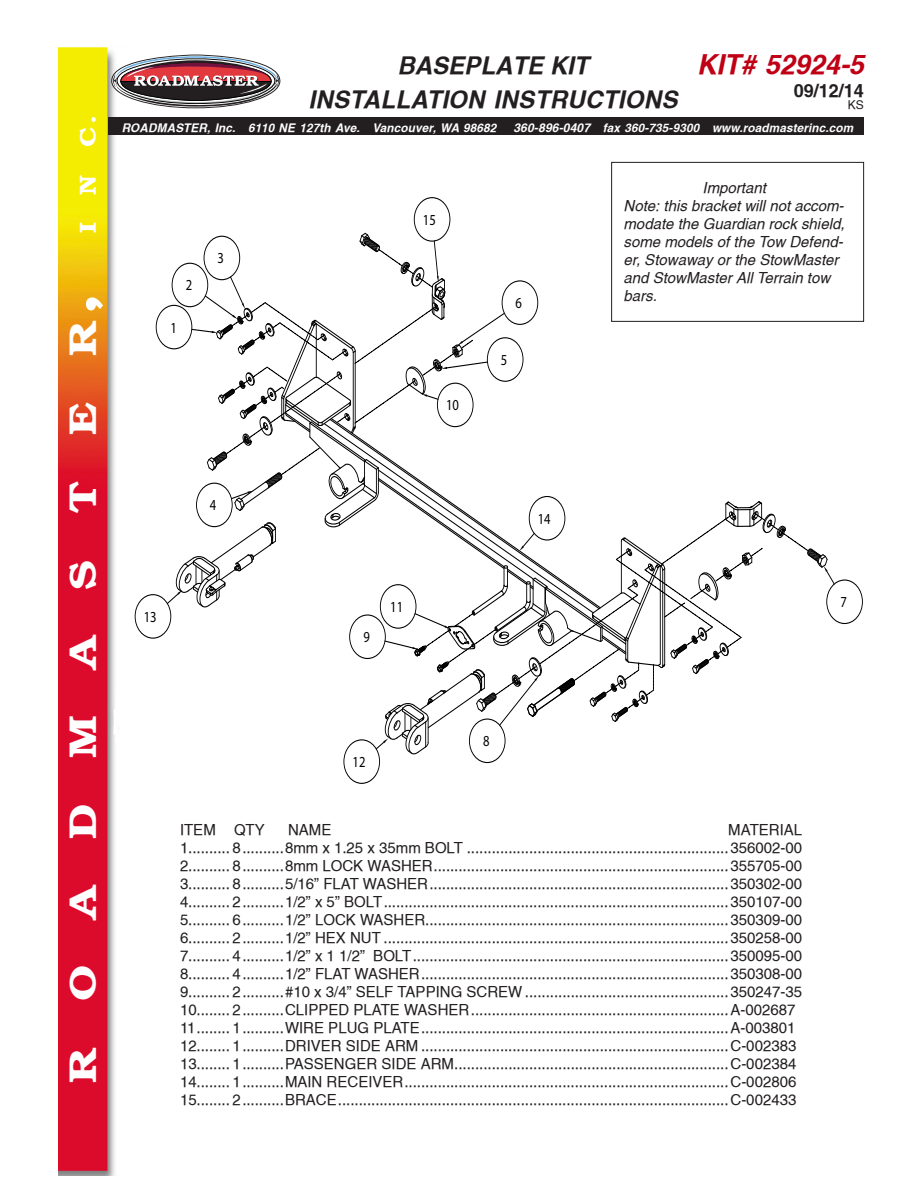
<style>
.page{position:relative;width:918px;height:1188px;background:#fff}
.page>*{position:absolute;margin:0;border:0;box-sizing:border-box;transform-origin:0 0}
.Helv_10pt{font:700 37.5px "Brooklyn";color:#fff;scale:1.2 1}
.t1{font:italic 700 27px "Switzerland";color:#bf0015}
.t2{font:italic 700 24px/34.3px "Switzerland";letter-spacing:.015em;color:#231f20;text-align:center}
.Helv_10pt-2{font:700 22.5px "Brooklyn";color:#fff;scale:1.2 1}
.t3{font:700 18px "Switzerland";color:#231f20}
.t4{font:15.3px "Myriad Pro";color:#000;scale:.82 1}
.t5{font:15px "Switzerland";color:#231f20}
.t6{font:italic 15px/18px "Switzerland";color:#231f20}
.t7{font:12px "Switzerland";color:#231f20}
.t8{font:italic 700 11.7px "Switzerland";letter-spacing:.015em;color:#fff}
.s1{font-size:12px}
.s2{font-size:60px}
</style>
<div class="page">
<img style="left:58px;top:47px;width:76px;height:1129px">
<div style="left:108px;top:118px;width:756px;height:17px;background:#231f20"></div>
<svg style="left:111px;top:55px;width:170px;height:61px"></svg>
<div style="left:611px;top:162px;width:253px;height:160px;border:1px solid #231f20"></div>
<div style="left:156px;top:305px;width:36px;height:44px;border:1px solid #000;border-radius:50%"></div>
<div style="left:826px;top:580px;width:37px;height:44px;border:1px solid #000;border-radius:50%"></div>
<div style="left:469px;top:719px;width:36px;height:44px;border:1px solid #000;border-radius:50%"></div>
<div style="left:344px;top:740px;width:36px;height:44px;border:1px solid #000;border-radius:50%"></div>
<div style="left:135px;top:594px;width:36px;height:44px;border:1px solid #000;border-radius:50%"></div>
<div style="left:414px;top:197px;width:36px;height:44px;border:1px solid #000;border-radius:50%"></div>
<svg style="left:166px;top:232px;width:669px;height:524px"></svg>
<p class="t2" style="left:308px;top:48px;width:370px">BASEPLATE KIT<br>INSTALLATION INSTRUCTIONS</p>
<h2 class="t1" style="left:697px;top:49px;width:169px">KIT# 52924-5</h2>
<p class="t3" style="left:794px;top:79px;width:72px">09/12/14</p>
<p class="t7" style="left:848px;top:97px;width:18px">KS</p>
<p class="Helv_10pt-2" style="left:74px;top:233px;width:101px;rotate:-90deg">I N C.</p>
<p class="t8" style="left:122px;top:121px;width:376px">ROADMASTER, Inc. 6110 NE 127th Ave. Vancouver, WA 98682</p>
<p class="t8" style="left:513px;top:121px;width:341px"><span class="s1">360-896-0407</span> fax 360-735-9300 www.roadmasterinc.com</p>
<p class="t6" style="left:703px;top:179px;width:65px">Important</p>
<p class="t6" style="left:624px;top:197px;width:223px">Note: this bracket will not accom&shy;modate the Guardian rock shield, some models of the Tow Defend&shy;er, Stowaway or the StowMaster and StowMaster All Terrain tow bars.</p>
<p class="t4" style="left:423px;top:210px;width:17px">15</p>
<p class="t4" style="left:218px;top:249px;width:9px">3</p>
<p class="t4" style="left:186px;top:276px;width:9px">2</p>
<p class="Helv_10pt" style="left:60px;top:1083px;width:661px;rotate:-90deg">R O A D M A S T E R<span class="s2">,</span></p>
<p class="t4" style="left:515px;top:294px;width:9px">6</p>
<p class="t4" style="left:170px;top:318px;width:9px">1</p>
<p class="t4" style="left:501px;top:350px;width:9px">5</p>
<p class="t4" style="left:446px;top:396px;width:17px">10</p>
<p class="t4" style="left:210px;top:496px;width:9px">4</p>
<p class="t4" style="left:538px;top:509px;width:17px">14</p>
<p class="t4" style="left:840px;top:593px;width:9px">7</p>
<p class="t4" style="left:390px;top:597px;width:17px">11</p>
<p class="t4" style="left:144px;top:607px;width:17px">13</p>
<p class="t4" style="left:363px;top:628px;width:9px">9</p>
<p class="t4" style="left:483px;top:732px;width:9px">8</p>
<p class="t4" style="left:353px;top:752px;width:17px">12</p>
<p class="t5" style="left:180px;top:821px;width:86px">ITEM QTY</p>
<p class="t5" style="left:288px;top:821px;width:45px">NAME</p>
<p class="t5" style="left:728px;top:821px;width:75px">MATERIAL</p>
<p class="t5" style="left:180px;top:839px;width:624px">1.......... 8..........8mm x 1.25 x 35mm BOLT ...............................................................356002-00</p>
<p class="t5" style="left:180px;top:857px;width:624px">2.......... 8..........8mm LOCK WASHER.......................................................................355705-00</p>
<p class="t5" style="left:180px;top:875px;width:624px">3.......... 8..........5/16” FLAT WASHER........................................................................350302-00</p>
<p class="t5" style="left:180px;top:893px;width:624px">4.......... 2..........1/2” x 5” BOLT...................................................................................350107-00</p>
<p class="t5" style="left:180px;top:911px;width:624px">5.......... 6..........1/2” LOCK WASHER.........................................................................350309-00</p>
<p class="t5" style="left:180px;top:929px;width:624px">6.......... 2..........1/2” HEX NUT ...................................................................................350258-00</p>
<p class="t5" style="left:180px;top:947px;width:624px">7.......... 4..........1/2” x 1 1/2” BOLT............................................................................350095-00</p>
<p class="t5" style="left:180px;top:965px;width:624px">8.......... 4..........1/2” FLAT WASHER..........................................................................350308-00</p>
<p class="t5" style="left:180px;top:983px;width:624px">9.......... 2..........#10 x 3/4” SELF TAPPING SCREW .................................................350247-35</p>
<p class="t5" style="left:180px;top:1001px;width:617px">10........ 2..........CLIPPED PLATE WASHER..............................................................A-002687</p>
<p class="t5" style="left:180px;top:1019px;width:617px">11........ 1..........WIRE PLUG PLATE..........................................................................A-003801</p>
<p class="t5" style="left:180px;top:1037px;width:618px">12........ 1..........DRIVER SIDE ARM ..........................................................................C-002383</p>
<p class="t5" style="left:180px;top:1055px;width:618px">13........ 1..........PASSENGER SIDE ARM..................................................................C-002384</p>
<p class="t5" style="left:180px;top:1073px;width:618px">14........ 1..........MAIN RECEIVER..............................................................................C-002806</p>
<p class="t5" style="left:180px;top:1091px;width:618px">15........ 2..........BRACE..............................................................................................C-002433</p>
</div>
